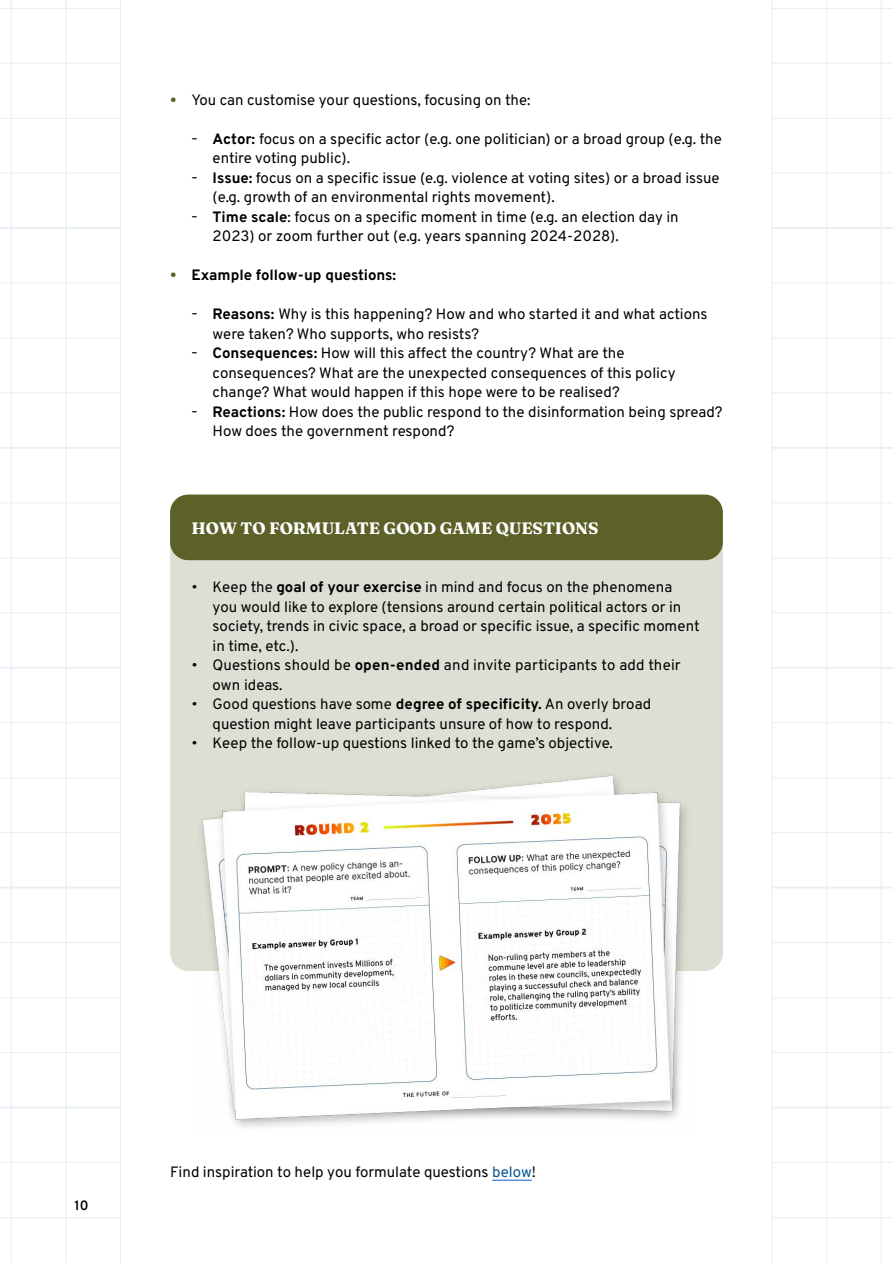
<style>
.page{position:relative;width:893px;height:1263px;background:#fff}
.page>*{position:absolute;margin:0;border:0;box-sizing:border-box;transform-origin:0 0}
.t1{font:700 16.5px "Fraunces 9 pt";color:#fff}
.t2{font:15px/19.5px "Overpass";color:#000}
.t3{font:700 15px "Overpass";color:#000}
.t4{font:600 13.5px "Overpass";color:#000}
.s1{font-weight:900;color:#5c6128}
.s2{font-weight:700}
.s3{color:#045594}
</style>
<div class="page">
<hr style="left:11px;top:0;width:1px;height:1263px;background:#e6eef4">
<hr style="left:66px;top:0;width:1px;height:1263px;background:#e6eef4">
<hr style="left:120px;top:0;width:1px;height:1263px;background:#e6eef4">
<hr style="left:0;top:8px;width:121px;height:1px;background:#e6eef4">
<hr style="left:0;top:118px;width:121px;height:1px;background:#e6eef4">
<hr style="left:0;top:63px;width:121px;height:1px;background:#e6eef4">
<hr style="left:0;top:173px;width:121px;height:1px;background:#e6eef4">
<hr style="left:0;top:227px;width:121px;height:1px;background:#e6eef4">
<hr style="left:0;top:228px;width:121px;height:1px;background:#e6eef4">
<hr style="left:0;top:338px;width:121px;height:1px;background:#e6eef4">
<hr style="left:0;top:283px;width:121px;height:1px;background:#e6eef4">
<hr style="left:0;top:392px;width:121px;height:1px;background:#e6eef4">
<hr style="left:0;top:447px;width:121px;height:1px;background:#e6eef4">
<hr style="left:0;top:448px;width:121px;height:1px;background:#e6eef4">
<hr style="left:0;top:558px;width:121px;height:1px;background:#e6eef4">
<hr style="left:0;top:502px;width:121px;height:1px;background:#e6eef4">
<hr style="left:0;top:612px;width:121px;height:1px;background:#e6eef4">
<hr style="left:0;top:667px;width:121px;height:1px;background:#e6eef4">
<hr style="left:0;top:668px;width:121px;height:1px;background:#e6eef4">
<hr style="left:0;top:778px;width:121px;height:1px;background:#e6eef4">
<hr style="left:0;top:722px;width:121px;height:1px;background:#e6eef4">
<hr style="left:0;top:832px;width:121px;height:1px;background:#e6eef4">
<hr style="left:0;top:887px;width:121px;height:1px;background:#e6eef4">
<hr style="left:0;top:997px;width:121px;height:1px;background:#e6eef4">
<hr style="left:0;top:942px;width:121px;height:1px;background:#e6eef4">
<hr style="left:0;top:1052px;width:121px;height:1px;background:#e6eef4">
<hr style="left:0;top:1107px;width:121px;height:1px;background:#e6eef4">
<hr style="left:0;top:1217px;width:121px;height:1px;background:#e6eef4">
<hr style="left:0;top:1162px;width:121px;height:1px;background:#e6eef4">
<hr style="left:881px;top:0;width:1px;height:1263px;background:#e6eef4">
<hr style="left:826px;top:0;width:1px;height:1263px;background:#e6eef4">
<hr style="left:772px;top:0;width:1px;height:1263px;background:#e6eef4">
<hr style="left:772px;top:8px;width:121px;height:1px;background:#e6eef4">
<hr style="left:772px;top:118px;width:121px;height:1px;background:#e6eef4">
<hr style="left:772px;top:63px;width:121px;height:1px;background:#e6eef4">
<hr style="left:772px;top:173px;width:121px;height:1px;background:#e6eef4">
<hr style="left:772px;top:227px;width:121px;height:1px;background:#e6eef4">
<hr style="left:772px;top:228px;width:121px;height:1px;background:#e6eef4">
<hr style="left:772px;top:338px;width:121px;height:1px;background:#e6eef4">
<hr style="left:772px;top:283px;width:121px;height:1px;background:#e6eef4">
<hr style="left:772px;top:392px;width:121px;height:1px;background:#e6eef4">
<hr style="left:772px;top:447px;width:121px;height:1px;background:#e6eef4">
<hr style="left:772px;top:448px;width:121px;height:1px;background:#e6eef4">
<hr style="left:772px;top:558px;width:121px;height:1px;background:#e6eef4">
<hr style="left:772px;top:502px;width:121px;height:1px;background:#e6eef4">
<hr style="left:772px;top:612px;width:121px;height:1px;background:#e6eef4">
<hr style="left:772px;top:667px;width:121px;height:1px;background:#e6eef4">
<hr style="left:772px;top:668px;width:121px;height:1px;background:#e6eef4">
<hr style="left:772px;top:778px;width:121px;height:1px;background:#e6eef4">
<hr style="left:772px;top:722px;width:121px;height:1px;background:#e6eef4">
<hr style="left:772px;top:832px;width:121px;height:1px;background:#e6eef4">
<hr style="left:772px;top:887px;width:121px;height:1px;background:#e6eef4">
<hr style="left:772px;top:997px;width:121px;height:1px;background:#e6eef4">
<hr style="left:772px;top:942px;width:121px;height:1px;background:#e6eef4">
<hr style="left:772px;top:1052px;width:121px;height:1px;background:#e6eef4">
<hr style="left:772px;top:1107px;width:121px;height:1px;background:#e6eef4">
<hr style="left:772px;top:1217px;width:121px;height:1px;background:#e6eef4">
<hr style="left:772px;top:1162px;width:121px;height:1px;background:#e6eef4">
<div style="left:170px;top:495px;width:553px;height:476px;background:#dedfd4;border-radius:18px"></div>
<div style="left:170px;top:495px;width:553px;height:65px;background:#5c6128;border-radius:18px"></div>
<hr style="left:492px;top:1180px;width:40px;height:1px;background:#15c">
<img style="left:177px;top:775px;width:539px;height:352px">
<p class="t2" style="left:170px;top:89px;width:362px"><span class="s1">•</span> You can customise your questions, focusing on the:</p>
<p class="t2" style="left:191px;top:128px;width:532px">̵ <span class="s2">Actor:</span> focus on a specific actor (e.g. one politician) or a broad group (e.g. the</p>
<p class="t2" style="left:213px;top:148px;width:139px">entire voting public).</p>
<p class="t2" style="left:191px;top:167px;width:530px">̵ <span class="s2">Issue:</span> focus on a specific issue (e.g. violence at voting sites) or a broad issue</p>
<p class="t2" style="left:213px;top:187px;width:344px">(e.g. growth of an environmental rights movement).</p>
<p class="t2" style="left:191px;top:206px;width:489px">̵ <span class="s2">Time scale</span>: focus on a specific moment in time (e.g. an election day in</p>
<p class="t2" style="left:213px;top:226px;width:408px">2023) or zoom further out (e.g. years spanning 2024-2028).</p>
<p class="t3" style="left:170px;top:263px;width:228px"><span class="s1">•</span> Example follow-up questions:</p>
<p class="t2" style="left:191px;top:304px;width:518px">̵ <span class="s2">Reasons:</span> Why is this happening? How and who started it and what actions</p>
<p class="t2" style="left:213px;top:323px;width:268px">were taken? Who supports, who resists?</p>
<p class="t2" style="left:191px;top:343px;width:435px">̵ <span class="s2">Consequences:</span> How will this affect the country? What are the</p>
<p class="t2" style="left:213px;top:362px;width:465px">consequences? What are the unexpected consequences of this policy</p>
<p class="t2" style="left:213px;top:382px;width:409px">change? What would happen if this hope were to be realised?</p>
<p class="t2" style="left:191px;top:401px;width:533px">̵ <span class="s2">Reactions:</span> How does the public respond to the disinformation being spread?</p>
<p class="t2" style="left:213px;top:421px;width:243px">How does the government respond?</p>
<p class="t1" style="left:191px;top:515px;width:409px">HOW TO FORMULATE GOOD GAME QUESTIONS</p>
<p class="t2" style="left:213px;top:577px;width:489px;text-indent:-21px">• Keep the <span class="s2">goal of your exercise</span> in mind and focus on the phenomena you would like to explore (tensions around certain political actors or in society, trends in civic space, a broad or specific issue, a specific moment in time, etc.).</p>
<p class="t2" style="left:213px;top:655px;width:470px;text-indent:-21px">• Questions should be <span class="s2">open-ended</span> and invite participants to add their own ideas.</p>
<p class="t2" style="left:213px;top:694px;width:440px;text-indent:-21px">• Good questions have some <span class="s2">degree of specificity.</span> An overly broad question might leave participants unsure of how to respond.</p>
<p class="t2" style="left:191px;top:733px;width:423px">• Keep the follow-up questions linked to the game’s objective.</p>
<p class="t4" style="left:74px;top:1194px;width:16px">10</p>
<p class="t2" style="left:170px;top:1162px;width:367px">Find inspiration to help you formulate questions <span class="s3">below</span>!</p>
</div>
